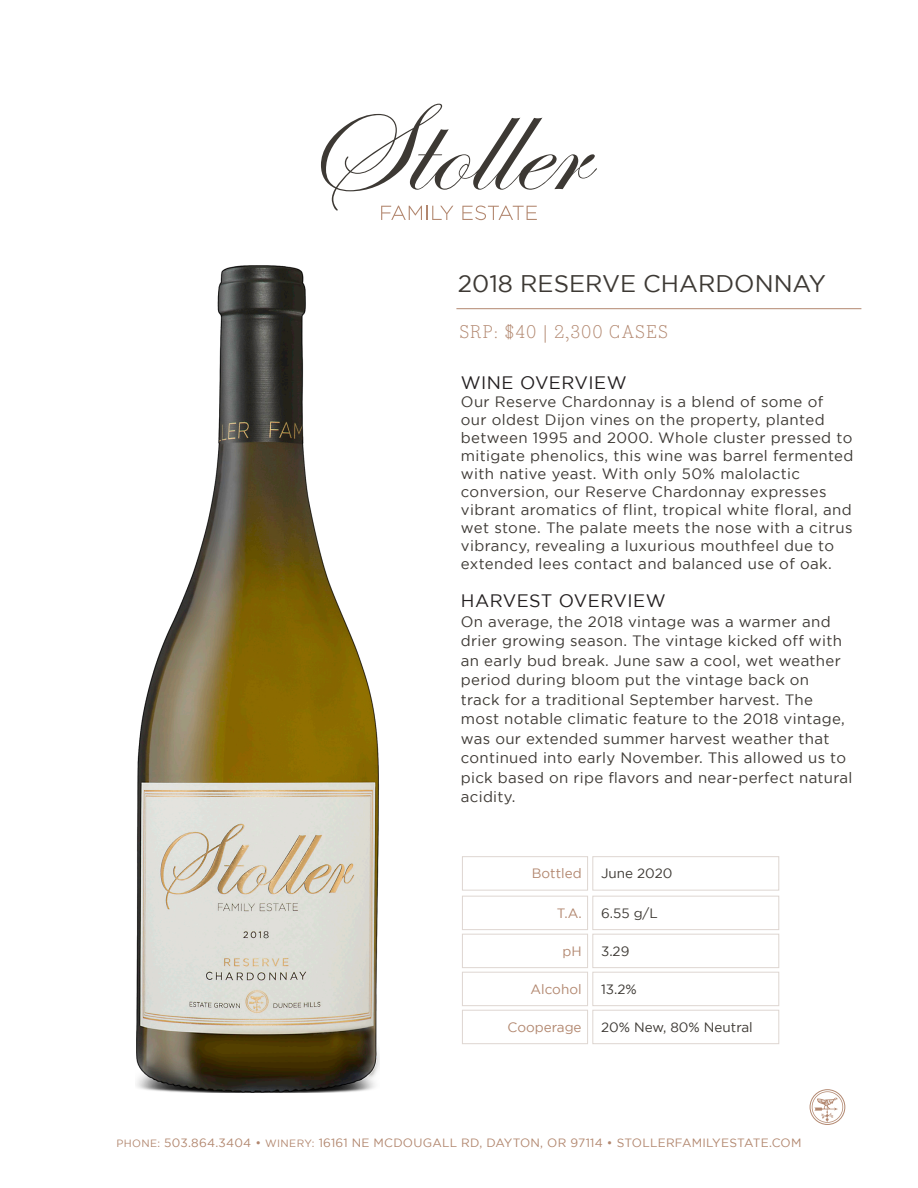
<style>
.page{position:relative;width:918px;height:1188px;background:#fff}
.page>*{position:absolute;margin:0;border:0;box-sizing:border-box;transform-origin:0 0}
.t1{font:24px "Gotham";color:#3d3934}
.t2{font:18px "Gotham";letter-spacing:.025em;color:#231f20}
.t3{font:300 18px "Bodoni Egyptian Pro";letter-spacing:.05em;color:#b2876f}
.t4{font:15px/18px "Gotham";letter-spacing:.02em;color:#3d3934}
.t5{font:13.5px "Gotham";color:#3d3934}
.t6{font:13.5px "Gotham";color:#b2876f}
.t7{font:12px "Gotham";letter-spacing:.02em;color:#b2876f}
.s1{font-size:10.5px}
</style>
<div class="page">
<svg style="left:321px;top:104px;width:276px;height:116px"></svg>
<svg style="left:810px;top:1089px;width:35px;height:36px"></svg>
<hr style="left:456px;top:308px;width:405px;height:1px;background:#b2876f">
<div style="left:462px;top:856px;width:126px;height:35px;border:1px solid #ded6d1"></div>
<div style="left:592px;top:856px;width:187px;height:35px;border:1px solid #ded6d1"></div>
<div style="left:462px;top:934px;width:126px;height:34px;border:1px solid #ded6d1"></div>
<div style="left:592px;top:934px;width:187px;height:34px;border:1px solid #ded6d1"></div>
<div style="left:462px;top:972px;width:126px;height:34px;border:1px solid #ded6d1"></div>
<div style="left:592px;top:972px;width:187px;height:34px;border:1px solid #ded6d1"></div>
<div style="left:462px;top:896px;width:126px;height:34px;border:1px solid #ded6d1"></div>
<div style="left:592px;top:896px;width:187px;height:34px;border:1px solid #ded6d1"></div>
<div style="left:462px;top:1010px;width:126px;height:34px;border:1px solid #ded6d1"></div>
<div style="left:592px;top:1010px;width:187px;height:34px;border:1px solid #ded6d1"></div>
<img style="left:136px;top:266px;width:244px;height:826px">
<h1 class="t1" style="left:458px;top:270px;width:370px">2018 RESERVE CHARDONNAY</h1>
<p class="t3" style="left:459px;top:321px;width:210px">SRP: $40 | 2,300 CASES</p>
<p class="t2" style="left:461px;top:373px;width:167px">WINE OVERVIEW</p>
<p class="t4" style="left:461px;top:393px;width:394px">Our Reserve Chardonnay is a blend of some of<br>our oldest Dijon vines on the property, planted between 1995 and 2000. Whole cluster pressed to mitigate phenolics, this wine was barrel fermented with native yeast. With only 50% malolactic conversion, our Reserve Chardonnay expresses vibrant aromatics of flint, tropical white floral, and wet stone. The palate meets the nose with a citrus vibrancy, revealing a luxurious mouthfeel due to extended lees contact and balanced use of oak.</p>
<p class="t2" style="left:461px;top:591px;width:206px">HARVEST OVERVIEW</p>
<p class="t4" style="left:461px;top:612px;width:393px;line-height:19.5px">On average, the 2018 vintage was a warmer and drier growing season. The vintage kicked off with an early bud break. June saw a cool, wet weather period during bloom put the vintage back on<br>track for a traditional September harvest. The most notable climatic feature to the 2018 vintage, was our extended summer harvest weather that continued into early November. This allowed us to pick based on ripe flavors and near-perfect natural acidity.</p>
<p class="t6" style="left:532px;top:866px;width:51px">Bottled</p>
<p class="t5" style="left:601px;top:866px;width:73px">June 2020</p>
<p class="t6" style="left:557px;top:906px;width:26px">T.A.</p>
<p class="t5" style="left:601px;top:906px;width:58px">6.55 g/L</p>
<p class="t6" style="left:562px;top:944px;width:21px">pH</p>
<p class="t5" style="left:601px;top:944px;width:30px">3.29</p>
<p class="t6" style="left:531px;top:982px;width:53px">Alcohol</p>
<p class="t5" style="left:601px;top:982px;width:37px">13.2%</p>
<p class="t6" style="left:508px;top:1020px;width:76px">Cooperage</p>
<p class="t5" style="left:601px;top:1020px;width:153px">20% New, 80% Neutral</p>
<p class="t7" style="left:117px;top:1136px;width:686px"><span class="s1">PHONE:</span> 503.864.3404 • <span class="s1">WINERY:</span> 16161 NE MCDOUGALL RD, DAYTON, OR 97114 • STOLLERFAMILYESTATE.COM</p>
</div>
